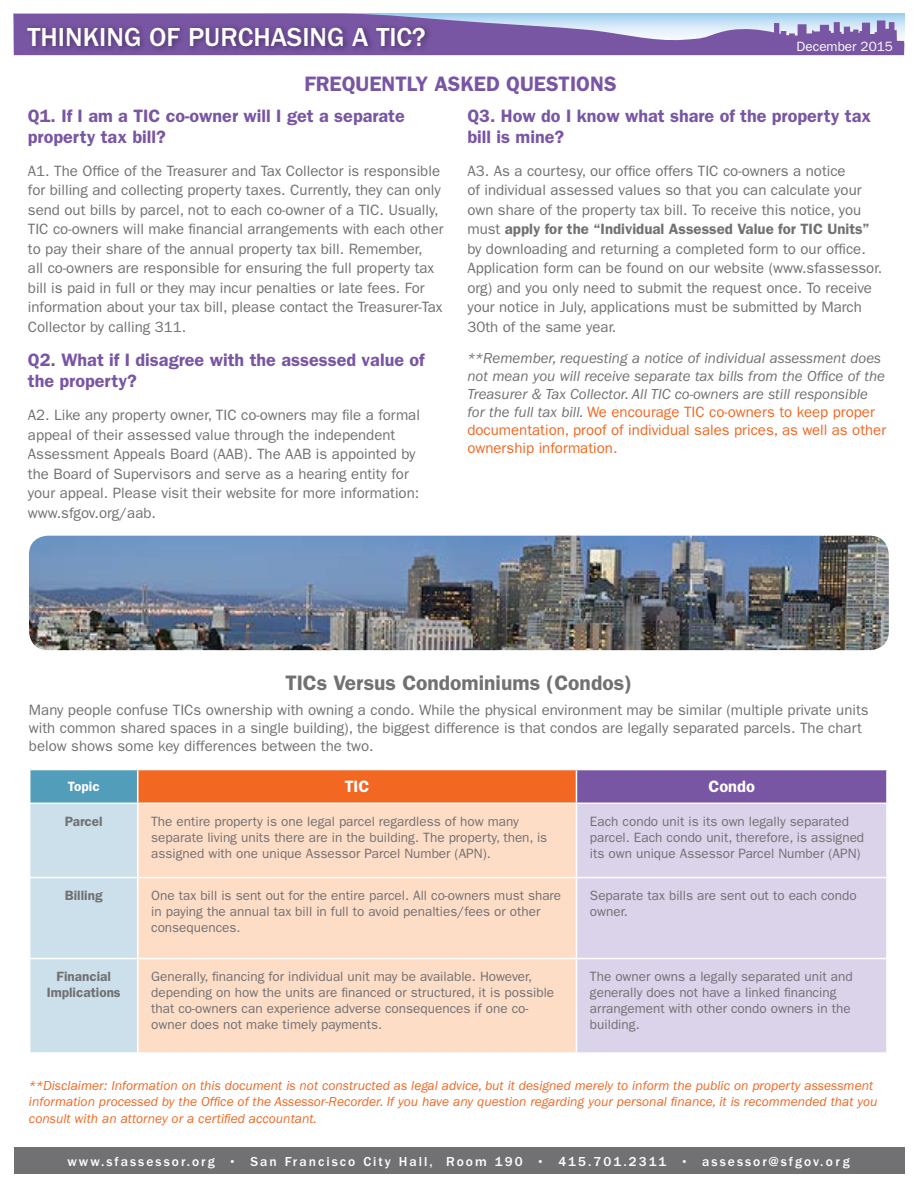
<style>
.page{position:relative;width:918px;height:1188px;background:#fff}
.page>*{position:absolute;margin:0;border:0;box-sizing:border-box;transform-origin:0 0}
.t1{font:500 27px "ITC Franklin Gothic Std";color:#fff}
.t2{font:600 21px "ITC Franklin Gothic Std";color:#717073}
.t3{font:600 21px "ITC Franklin Gothic Std";color:#7956a4}
.t4{font:600 18px/21px "ITC Franklin Gothic Std";color:#7956a4}
.t5{font:600 16.5px "ITC Franklin Gothic Std";color:#fff}
.t6{font:15px/19.5px "ITC Franklin Gothic Std";color:#717073}
.t7{font:italic 15px/18px "ITC Franklin Gothic Std";color:#717073}
.t8{font:13.5px/15.8px "ITC Franklin Gothic Std";color:#717073}
.t9{font:italic 13.5px/16.5px "ITC Franklin Gothic Std";color:#f26722}
.t10{font:500 13.5px "ITC Franklin Gothic Std";letter-spacing:.15em;color:#fff}
.t11{font:600 13.5px/15.8px "ITC Franklin Gothic Std";color:#717073;text-align:center}
.t12{font:13.5px "ITC Franklin Gothic Std";color:#fff}
.t13{font:600 13.5px "ITC Franklin Gothic Std";color:#fff}
.s1{font-weight:600}
.s2{font-style:normal;color:#f26722}
</style>
<div class="page">
<svg style="left:14px;top:13px;width:891px;height:42px;background:#9082be"></svg>
<div style="left:14px;top:1148px;width:890px;height:26px;background:#717073"></div>
<div style="left:24px;top:24px;width:408px;height:29px;background:#000;opacity:.35"></div>
<div style="left:30px;top:770px;width:108px;height:33px;background:#529dba"></div>
<div style="left:138px;top:770px;width:438px;height:33px;background:#f26722"></div>
<div style="left:576px;top:770px;width:311px;height:33px;background:#7956a4"></div>
<div style="left:30px;top:804px;width:107px;height:248px;background:#cbe0eb"></div>
<div style="left:138px;top:804px;width:438px;height:248px;background:#feddc6"></div>
<div style="left:577px;top:804px;width:309px;height:248px;background:#dad3e9"></div>
<hr style="left:137px;top:770px;width:1px;height:33px;background:#fff">
<hr style="left:576px;top:770px;width:1px;height:33px;background:#fff">
<hr style="left:886px;top:770px;width:2px;height:33px;background:#fff">
<hr style="left:29px;top:877px;width:109px;height:1px;background:#fff">
<hr style="left:138px;top:877px;width:438px;height:1px;background:#fff">
<hr style="left:576px;top:877px;width:312px;height:1px;background:#fff">
<hr style="left:29px;top:958px;width:109px;height:1px;background:#fff">
<hr style="left:138px;top:958px;width:438px;height:1px;background:#fff">
<hr style="left:576px;top:958px;width:312px;height:1px;background:#fff">
<img style="left:29px;top:536px;width:860px;height:114px">
<h1 class="t1" style="left:28px;top:22px;width:400px">THINKING OF PURCHASING A TIC?</h1>
<h2 class="t3" style="left:304px;top:71px;width:314px">FREQUENTLY ASKED QUESTIONS</h2>
<p class="t12" style="left:797px;top:38px;width:98px">December 2015</p>
<p class="t4" style="left:28px;top:105px;width:378px">Q1. If I am a TIC co-owner will I get a separate property tax bill?</p>
<p class="t6" style="left:28px;top:161px;width:417px">A1. The Office of the Treasurer and Tax Collector is responsible for billing and collecting property taxes. Currently, they can only send out bills by parcel, not to each co-owner of a TIC. Usually, TIC co-owners will make financial arrangements with each other to pay their share of the annual property tax bill. Remember,<br>all co-owners are responsible for ensuring the full property tax bill is paid in full or they may incur penalties or late fees. For information about your tax bill, please contact the Treasurer-Tax Collector by calling 311.</p>
<p class="t4" style="left:28px;top:350px;width:398px">Q2. What if I disagree with the assessed value of the property?</p>
<p class="t6" style="left:28px;top:406px;width:394px">A2. Like any property owner, TIC co-owners may file a formal appeal of their assessed value through the independent Assessment Appeals Board (AAB). The AAB is appointed by the Board of Supervisors and serve as a hearing entity for your appeal. Please visit their website for more information: www.sfgov.org/aab.</p>
<p class="t4" style="left:467px;top:105px;width:405px">Q3. How do I know what share of the property tax bill is mine?</p>
<p class="t6" style="left:467px;top:161px;width:416px">A3. As a courtesy, our office offers TIC co-owners a notice<br>of individual assessed values so that you can calculate your own share of the property tax bill. To receive this notice, you must <span class="s1">apply for the “Individual Assessed Value for TIC Units” </span>by downloading and returning a completed form to our office.<br>Application form can be found on our website (www.sfassessor. org) and you only need to submit the request once. To receive your notice in July, applications must be submitted by March 30th of the same year.</p>
<p class="t7" style="left:467px;top:350px;width:420px">**Remember, requesting a notice of individual assessment does not mean you will receive separate tax bills from the Office of the Treasurer &amp; Tax Collector. All TIC co-owners are still responsible for the full tax bill. <span class="s2">We encourage TIC co-owners to keep proper documentation, proof of individual sales prices, as well as other ownership information.</span></p>
<h2 class="t2" style="left:285px;top:671px;width:348px">TICs Versus Condominiums (Condos)</h2>
<p class="t6" style="left:29px;top:701px;width:841px;line-height:18px">Many people confuse TICs ownership with owning a condo. While the physical environment may be similar (multiple private units with common shared spaces in a single building), the biggest difference is that condos are legally separated parcels. The chart below shows some key differences between the two.</p>
<p class="t13" style="left:68px;top:778px;width:33px">Topic</p>
<p class="t5" style="left:345px;top:777px;width:26px">TIC</p>
<p class="t5" style="left:708px;top:777px;width:48px">Condo</p>
<p class="t11" style="left:65px;top:814px;width:40px">Parcel</p>
<p class="t8" style="left:151px;top:814px;width:398px">The entire property is one legal parcel regardless of how many separate living units there are in the building. The property, then, is assigned with one unique Assessor Parcel Number (APN).</p>
<p class="t8" style="left:590px;top:814px;width:276px">Each condo unit is its own legally separated parcel. Each condo unit, therefore, is assigned its own unique Assessor Parcel Number (APN)</p>
<p class="t11" style="left:65px;top:888px;width:39px">Billing</p>
<p class="t8" style="left:151px;top:888px;width:412px">One tax bill is sent out for the entire parcel. All co-owners must share in paying the annual tax bill in full to avoid penalties/fees or other consequences.</p>
<p class="t8" style="left:590px;top:888px;width:268px">Separate tax bills are sent out to each condo owner.</p>
<p class="t11" style="left:47px;top:969px;width:75px">Financial<br>Implications</p>
<p class="t8" style="left:151px;top:969px;width:404px">Generally, financing for individual unit may be available. However, depending on how the units are financed or structured, it is possible that co-owners can experience adverse consequences if one co&shy;owner does not make timely payments.</p>
<p class="t8" style="left:590px;top:969px;width:264px">The owner owns a legally separated unit and generally does not have a linked financing arrangement with other condo owners in the building.</p>
<p class="t9" style="left:29px;top:1077px;width:850px">**Disclaimer: Information on this document is not constructed as legal advice, but it designed merely to inform the public on property assessment information processed by the Office of the Assessor-Recorder. If you have any question regarding your personal finance, it is recommended that you consult with an attorney or a certified accountant.</p>
<p class="t10" style="left:68px;top:1154px;width:784px">www.sfassessor.org • San Francisco City Hall, Room 190 • 415.701.2311 • assessor@sfgov.org</p>
</div>
